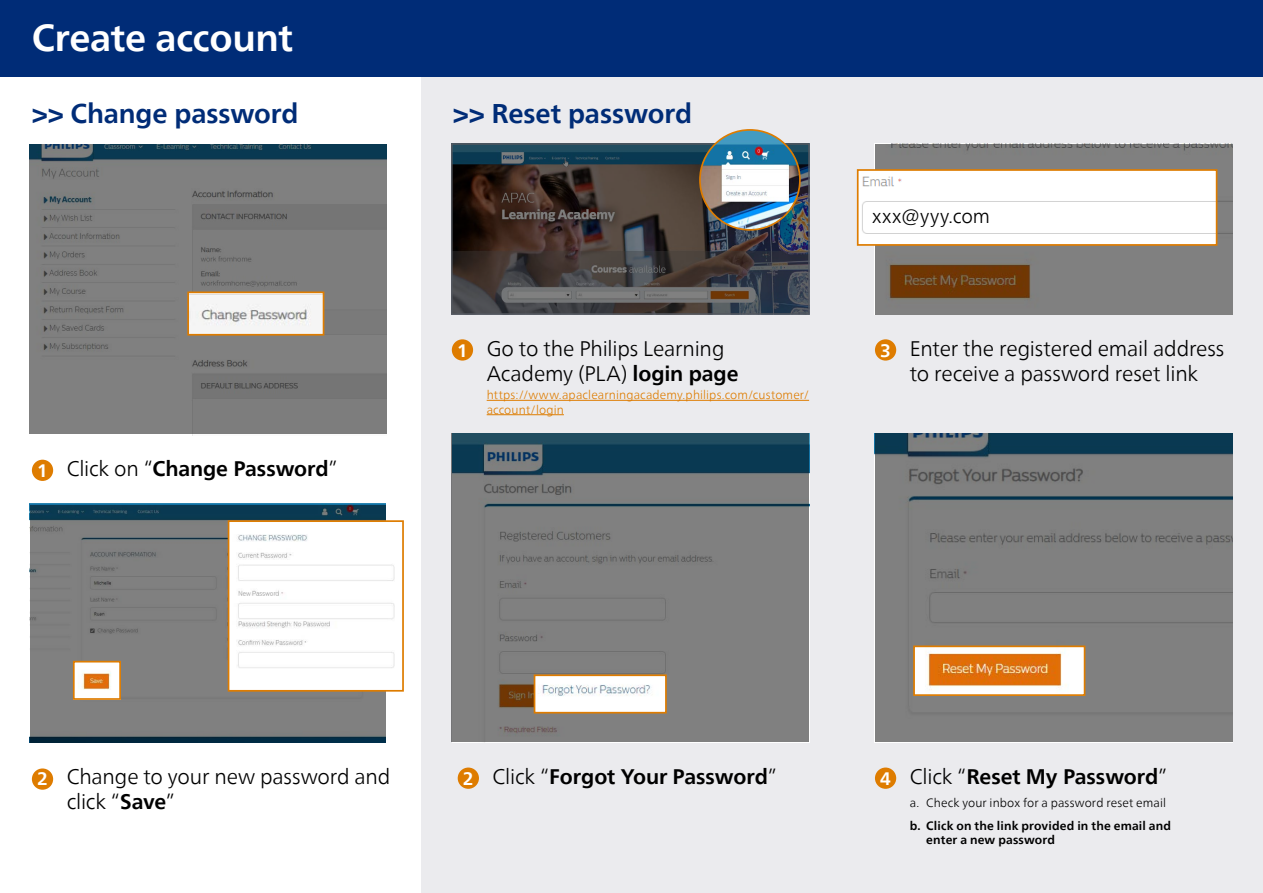
<style>
.page{position:relative;width:1263px;height:893px;background:#fff}
.page>*{position:absolute;margin:0;border:0;box-sizing:border-box;transform-origin:0 0}
.t1{font:700 37.5px "Neue Frutiger World";letter-spacing:-.01em;color:#fff}
.t2{font:700 27px "Neue Frutiger World";letter-spacing:-.005em;color:#002c77}
.t3{font:300 21px/25.2px "Neue Frutiger World";letter-spacing:-.01em;color:#000}
.t4{font:700 21px "Neue Frutiger World";letter-spacing:-.005em;color:#000}
.t5{font:300 19.5px "Neue Frutiger World";letter-spacing:.035em;color:#000}
.t6{font:700 18px "Neue Frutiger World";color:#fff}
.t7{font:300 12px/14.4px "Neue Frutiger World";letter-spacing:.01em;color:#de7c00}
.t8{font:700 12px/14.4px "Neue Frutiger World";letter-spacing:.015em;color:#000}
.t9{font:300 12px "Neue Frutiger World";letter-spacing:.01em;color:#000}
.s1{font-size:18px;color:#fff}
.s2{font-weight:300}
.s3{font-weight:700;font-size:18px;color:#fff}
.s4{font-weight:700}
</style>
<div class="page">
<div style="left:421px;top:77px;width:842px;height:816px;background:#ebebee"></div>
<svg style="left:875px;top:434px;width:357px;height:308px;background:#76797b"></svg>
<div style="left:452px;top:339px;width:21px;height:22px;background:#de7c00;border-radius:50%"></div>
<hr style="left:487px;top:400px;width:322px;height:1px;background:#de7c00">
<hr style="left:487px;top:414px;width:77px;height:1px;background:#de7c00">
<div style="left:458px;top:767px;width:21px;height:22px;background:#de7c00;border-radius:50%"></div>
<div style="left:875px;top:339px;width:21px;height:22px;background:#de7c00;border-radius:50%"></div>
<div style="left:875px;top:767px;width:21px;height:22px;background:#de7c00;border-radius:50%"></div>
<div style="left:32px;top:768px;width:21px;height:22px;background:#de7c00;border-radius:50%"></div>
<div style="left:32px;top:460px;width:21px;height:21px;background:#de7c00;border-radius:50%"></div>
<div style="left:0;top:0;width:1263px;height:77px;background:#002c77"></div>
<svg style="left:875px;top:144px;width:357px;height:171px;background:#7c766f"></svg>
<svg style="left:30px;top:144px;width:357px;height:289px;background:#76797a"></svg>
<svg style="left:452px;top:434px;width:357px;height:308px;background:#707578"></svg>
<svg style="left:30px;top:505px;width:355px;height:237px;background:#6f7578"></svg>
<svg style="left:454px;top:146px;width:353px;height:166px;background:#403d3e"></svg>
<div style="left:451px;top:143px;width:359px;height:172px;border:2px solid #545860"></div>
<div style="left:860px;top:172px;width:354px;height:71px;background:#fff"></div>
<div style="left:857px;top:169px;width:360px;height:77px;border:2px solid #de7c00"></div>
<img style="left:190px;top:294px;width:131px;height:39px">
<div style="left:187px;top:291px;width:137px;height:45px;border:2px solid #de7c00"></div>
<img style="left:231px;top:523px;width:164px;height:166px">
<div style="left:228px;top:520px;width:176px;height:172px;border:2px solid #de7c00"></div>
<img style="left:537px;top:677px;width:127px;height:33px">
<div style="left:534px;top:674px;width:133px;height:39px;border:2px solid #de7c00"></div>
<img style="left:916px;top:648px;width:166px;height:45px">
<div style="left:913px;top:645px;width:172px;height:51px;border:2px solid #de7c00"></div>
<img style="left:76px;top:664px;width:42px;height:33px">
<div style="left:73px;top:661px;width:48px;height:39px;border:2px solid #de7c00"></div>
<img style="left:700px;top:130px;width:100px;height:100px;border-radius:50px">
<div style="left:699px;top:129px;width:102px;height:102px;border:2px solid #de7c00;border-radius:50%"></div>
<h1 class="t1" style="left:32px;top:5px;width:263px">Create account</h1>
<p class="t2" style="left:32px;top:90px;width:268px">&gt;&gt; Change password</p>
<p class="t2" style="left:453px;top:90px;width:241px">&gt;&gt; Reset password</p>
<p class="t4" style="left:37px;top:450px;width:302px"><span class="s1">1</span> <span class="s2">Click on “</span>Change Password<span class="s2">”</span></p>
<p class="t3" style="left:487px;top:336px;width:253px;text-indent:-30px"><span class="s3">1</span> Go to the Philips Learning<br>Academy (PLA) <span class="s4">login page</span></p>
<p class="t7" style="left:487px;top:388px;width:324px">https://www.apaclearningacademy.philips.com/customer/ account/login</p>
<p class="t5" style="left:872px;top:201px;width:119px">xxx@yyy.com</p>
<p class="t6" style="left:880px;top:335px;width:12px">3</p>
<p class="t3" style="left:910px;top:336px;width:316px">Enter the registered email address to receive a password reset link</p>
<p class="t6" style="left:37px;top:763px;width:12px">2</p>
<p class="t3" style="left:67px;top:764px;width:325px">Change to your new password and click “<span class="s4">Save</span>”</p>
<p class="t4" style="left:463px;top:758px;width:316px"><span class="s1">2</span> <span class="s2">Click “</span>Forgot Your Password<span class="s2">”</span></p>
<p class="t4" style="left:880px;top:758px;width:289px"><span class="s1">4</span> <span class="s2">Click “</span>Reset My Password<span class="s2">”</span></p>
<p class="t9" style="left:910px;top:793px;width:258px">a. Check your inbox for a password reset email</p>
<p class="t8" style="left:926px;top:818px;width:246px;text-indent:-16px">b. Click on the link provided in the email and enter a new password</p>
</div>
